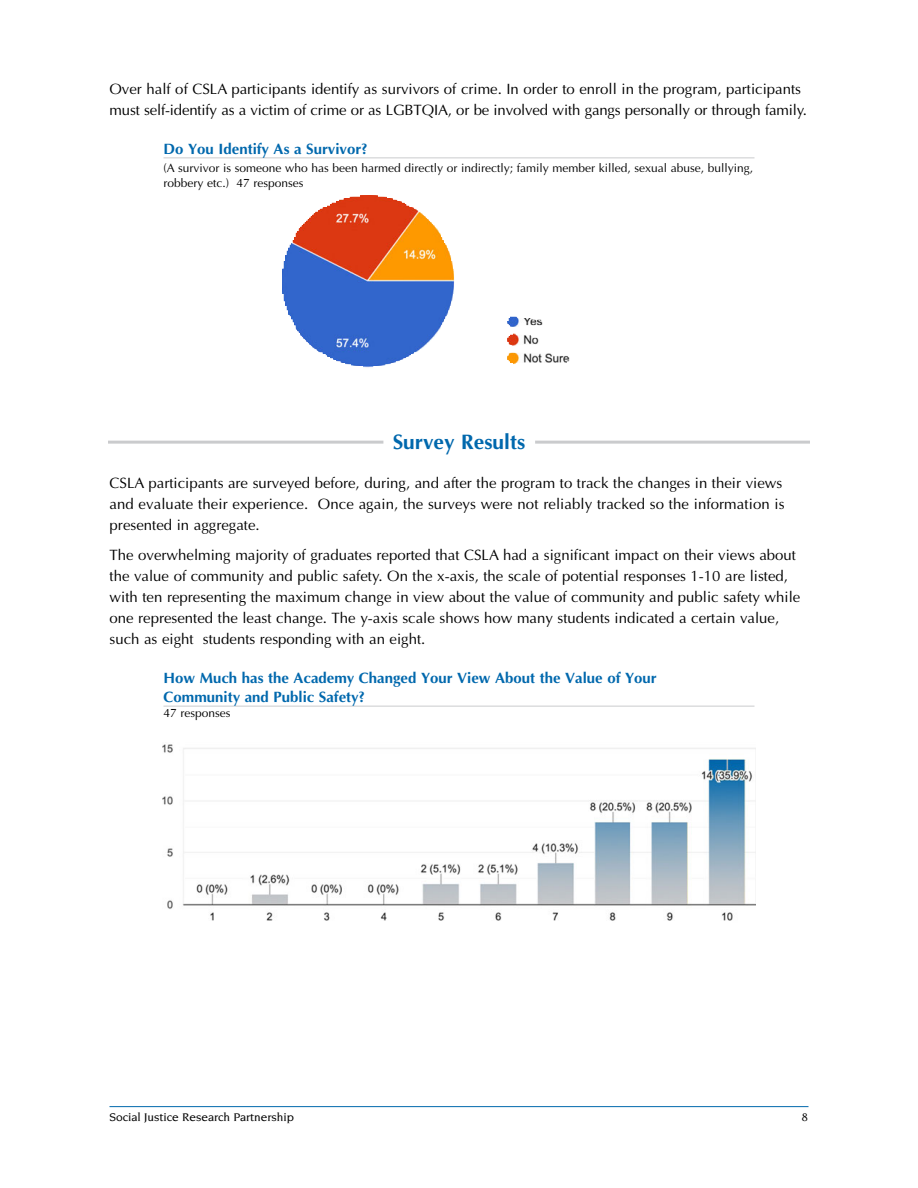
<style>
.page{position:relative;width:918px;height:1188px;background:#fff}
.page>*{position:absolute;margin:0;border:0;box-sizing:border-box;transform-origin:0 0}
.t1{font:700 21px "Optima";color:#0068ad}
.t2{font:15px/21px "Optima";color:#000}
.t3{font:700 15px/19.5px "Optima";color:#0068ad}
.t4{font:12px/15px "Optima";color:#000}
.t5{font:500 12px "Novarese";color:#000}
</style>
<div class="page">
<hr style="left:110px;top:1106px;width:698px;height:1px;background:#0068ad">
<hr style="left:164px;top:158px;width:590px;height:1px;background:#cacbcd">
<img style="left:282px;top:195px;width:172px;height:173px">
<img style="left:507px;top:316px;width:63px;height:48px">
<hr style="left:108px;top:441px;width:275px;height:3px;background:#cacbcd">
<hr style="left:535px;top:441px;width:275px;height:3px;background:#cacbcd">
<hr style="left:164px;top:706px;width:590px;height:1px;background:#cacbcd">
<img style="left:162px;top:744px;width:594px;height:177px">
<p class="t2" style="left:110px;top:80px;width:699px">Over half of CSLA participants identify as survivors of crime. In order to enroll in the program, participants must self-identify as a victim of crime or as LGBTQIA, or be involved with gangs personally or through family.</p>
<p class="t3" style="left:164px;top:141px;width:206px">Do You Identify As a Survivor?</p>
<p class="t4" style="left:164px;top:162px;width:591px">(A survivor is someone who has been harmed directly or indirectly; family member killed, sexual abuse, bullying, robbery etc.) 47 responses</p>
<h1 class="t1" style="left:393px;top:433px;width:134px">Survey Results</h1>
<p class="t2" style="left:110px;top:473px;width:677px">CSLA participants are surveyed before, during, and after the program to track the changes in their views and evaluate their experience. Once again, the surveys were not reliably tracked so the information is presented in aggregate.</p>
<p class="t2" style="left:110px;top:545px;width:692px">The overwhelming majority of graduates reported that CSLA had a significant impact on their views about the value of community and public safety. On the x-axis, the scale of potential responses 1-10 are listed, with ten representing the maximum change in view about the value of community and public safety while one represented the least change. The y-axis scale shows how many students indicated a certain value, such as eight students responding with an eight.</p>
<p class="t3" style="left:164px;top:669px;width:495px">How Much has the Academy Changed Your View About the Value of Your<br>Community and Public Safety?</p>
<p class="t4" style="left:164px;top:707px;width:69px">47 responses</p>
<p class="t5" style="left:110px;top:1113px;width:186px">Social Justice Research Partnership</p>
<p class="t5" style="left:802px;top:1113px;width:7px">8</p>
</div>
